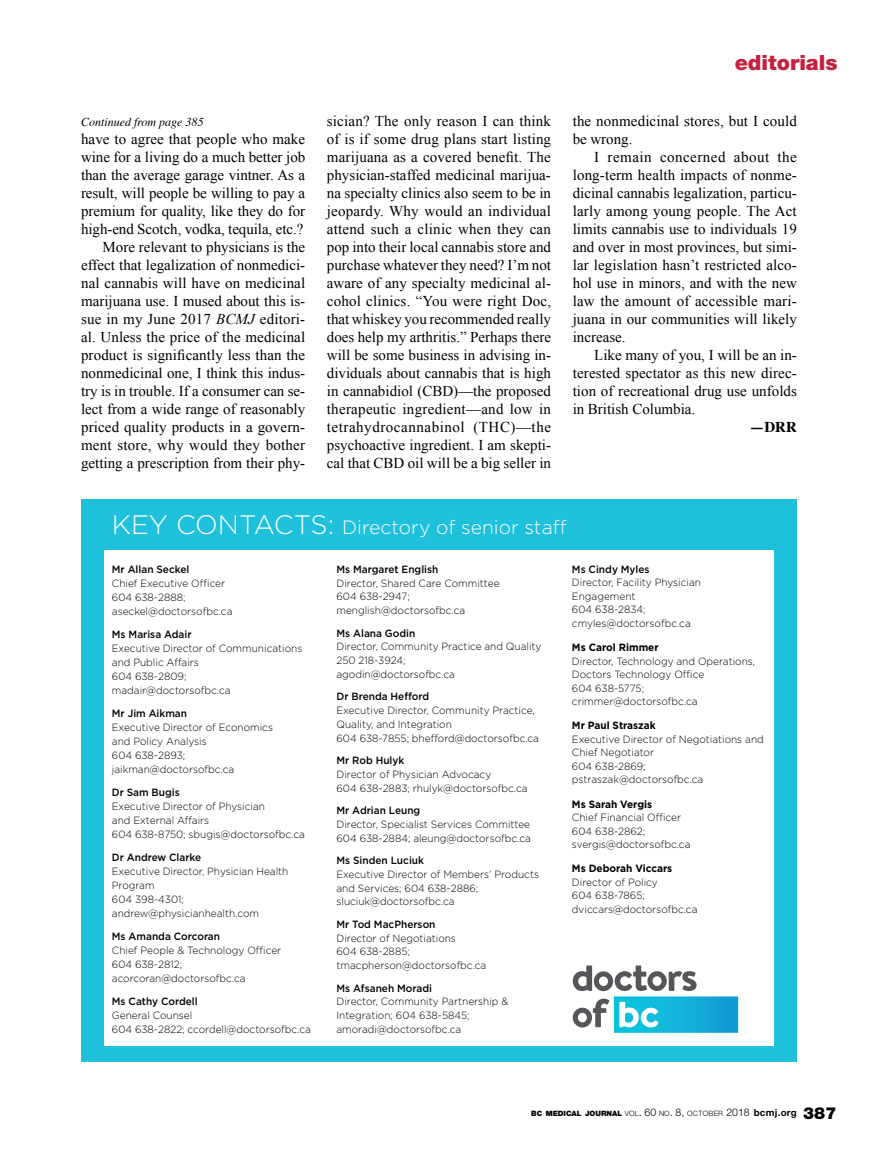
<style>
.page{position:relative;width:878px;height:1161px;background:#fff}
.page>*{position:absolute;margin:0;border:0;box-sizing:border-box;transform-origin:0 0}
.t1{font:900 21px "Helvetica Neue";color:#c6203e}
.t2{font:300 19.35px "Gotham";color:#fff}
.t3{font:15px/18px "Times New Roman";color:#000;text-align:justify}
.t4{font:700 15px "Times";color:#000}
.t5{font:italic 12px "Times";color:#000}
.t6{font:300 10.5px/14.1px "Gotham";color:#000;scale:.96 1}
.t7{font:500 10.5px "Gotham";color:#000;scale:.96 1}
.t8{font:700 10.5px "Gotham";color:#000;scale:.96 1}
.t9{font:900 7.35px "Helvetica Neue";color:#000}
.s1{font-style:italic}
.s2{font-size:26.7px}
.s3{font-weight:300}
.s4{font-weight:300;font-size:10.5px}
.s5{font-weight:700;font-size:9.75px}
.s6{font-size:16.5px}
</style>
<div class="page">
<div style="left:81px;top:500px;width:715px;height:562px;background:#1fc0db"></div>
<div style="left:104px;top:551px;width:670px;height:495px;background:#fff"></div>
<svg style="left:572px;top:966px;width:166px;height:67px"></svg>
<p class="t5" style="left:81px;top:111px;width:124px">Continued from page 385</p>
<p class="t3" style="left:81px;top:130px;width:226px;text-align:right">have to agree that people who make wine for a living do a much better job than the average garage vintner. As a result, will people be willing to pay a premium for quality, like they do for high-end Scotch, vodka, tequila, etc.?<br>More relevant to physicians is the effect that legalization of nonmedici&shy;nal cannabis will have on medicinal marijuana use. I mused about this is&shy;sue in my June 2017 <span class="s1">BCMJ</span> editori&shy;al. Unless the price of the medicinal product is significantly less than the nonmedicinal one, I think this indus&shy;try is in trouble. If a consumer can se&shy;lect from a wide range of reasonably priced quality products in a govern&shy;ment store, why would they bother getting a prescription from their phy-</p>
<h1 class="t1" style="left:734px;top:50px;width:104px">editorials</h1>
<p class="t3" style="left:327px;top:112px;width:226px">sician? The only reason I can think of is if some drug plans start listing marijuana as a covered benefit. The physician-staffed medicinal marijua&shy;na specialty clinics also seem to be in jeopardy. Why would an individual attend such a clinic when they can pop into their local cannabis store and purchase whatever they need? I’m not aware of any specialty medicinal al&shy;cohol clinics. “You were right Doc, that whiskey you recommended really does help my arthritis.” Perhaps there will be some business in advising in&shy;dividuals about cannabis that is high in cannabidiol (CBD)—the proposed therapeutic ingredient—and low in tetrahydrocannabinol (THC)—the psychoactive ingredient. I am skepti&shy;cal that CBD oil will be a big seller in</p>
<p class="t3" style="left:572px;top:112px;width:225px">the nonmedicinal stores, but I could be wrong.</p>
<p class="t3" style="left:572px;top:148px;width:226px;text-indent:22px">I remain concerned about the long-term health impacts of nonme&shy;dicinal cannabis legalization, particu&shy;larly among young people. The Act limits cannabis use to individuals 19 and over in most provinces, but simi&shy;lar legislation hasn’t restricted alco&shy;hol use in minors, and with the new law the amount of accessible mari&shy;juana in our communities will likely increase.</p>
<p class="t3" style="left:572px;top:346px;width:226px;text-indent:22px">Like many of you, I will be an in&shy;terested spectator as this new direc&shy;tion of recreational drug use unfolds in British Columbia.</p>
<p class="t4" style="left:749px;top:413px;width:49px">—DRR</p>
<p class="t2" style="left:112px;top:515px;width:456px"><span class="s2">KEY CONTACTS:</span> Directory of senior staff</p>
<p class="t7" style="left:112px;top:562px;width:82px">Mr Allan Seckel</p>
<p class="t6" style="left:112px;top:576px;width:127px">Chief Executive Officer<br>604 638-2888; aseckel@doctorsofbc.ca</p>
<p class="t7" style="left:112px;top:627px;width:84px">Ms Marisa Adair</p>
<p class="t6" style="left:112px;top:641px;width:200px">Executive Director of Communications and Public Affairs<br>604 638-2809; madair@doctorsofbc.ca</p>
<p class="t7" style="left:112px;top:706px;width:80px">Mr Jim Aikman</p>
<p class="t6" style="left:112px;top:720px;width:169px">Executive Director of Economics and Policy Analysis<br>604 638-2893; jaikman@doctorsofbc.ca</p>
<p class="t7" style="left:112px;top:785px;width:72px">Dr Sam Bugis</p>
<p class="t6" style="left:112px;top:799px;width:202px">Executive Director of Physician<br>and External Affairs<br>604 638-8750; sbugis@doctorsofbc.ca</p>
<p class="t7" style="left:112px;top:850px;width:95px">Dr Andrew Clarke</p>
<p class="t6" style="left:112px;top:864px;width:185px">Executive Director, Physician Health<br>Program<br>604 398-4301; andrew@physicianhealth.com</p>
<p class="t7" style="left:112px;top:929px;width:114px">Ms Amanda Corcoran</p>
<p class="t6" style="left:112px;top:943px;width:178px">Chief People &amp; Technology Officer<br>604 638-2812; acorcoran@doctorsofbc.ca</p>
<p class="t7" style="left:112px;top:994px;width:91px">Ms Cathy Cordell</p>
<p class="t6" style="left:112px;top:1008px;width:209px">General Counsel<br>604 638-2822; ccordell@doctorsofbc.ca</p>
<p class="t7" style="left:336px;top:562px;width:108px">Ms Margaret English</p>
<p class="t6" style="left:336px;top:576px;width:171px">Director, Shared Care Committee<br>604 638-2947; menglish@doctorsofbc.ca</p>
<p class="t7" style="left:336px;top:626px;width:84px">Ms Alana Godin</p>
<p class="t6" style="left:336px;top:639px;width:215px">Director, Community Practice and Quality<br>250 218-3924;<br>agodin@doctorsofbc.ca</p>
<p class="t7" style="left:336px;top:690px;width:98px">Dr Brenda Hefford</p>
<p class="t6" style="left:336px;top:703px;width:212px">Executive Director, Community Practice,<br>Quality, and Integration<br>604 638-7855; bhefford@doctorsofbc.ca</p>
<p class="t7" style="left:336px;top:754px;width:72px">Mr Rob Hulyk</p>
<p class="t6" style="left:336px;top:767px;width:200px">Director of Physician Advocacy<br>604 638-2883; rhulyk@doctorsofbc.ca</p>
<p class="t7" style="left:336px;top:803px;width:89px">Mr Adrian Leung</p>
<p class="t6" style="left:336px;top:817px;width:204px">Director, Specialist Services Committee<br>604 638-2884; aleung@doctorsofbc.ca</p>
<p class="t7" style="left:336px;top:853px;width:93px">Ms Sinden Luciuk</p>
<p class="t6" style="left:336px;top:867px;width:212px">Executive Director of Members’ Products and Services; 604 638-2886; sluciuk@doctorsofbc.ca</p>
<p class="t7" style="left:336px;top:917px;width:105px">Mr Tod MacPherson</p>
<p class="t6" style="left:336px;top:931px;width:158px">Director of Negotiations<br>604 638-2885; tmacpherson@doctorsofbc.ca</p>
<p class="t7" style="left:336px;top:981px;width:101px">Ms Afsaneh Moradi</p>
<p class="t6" style="left:336px;top:994px;width:181px">Director, Community Partnership &amp;<br>Integration; 604 638-5845; amoradi@doctorsofbc.ca</p>
<p class="t7" style="left:572px;top:562px;width:82px">Ms Cindy Myles</p>
<p class="t6" style="left:572px;top:576px;width:136px;line-height:13.5px">Director, Facility Physician<br>Engagement<br>604 638-2834; cmyles@doctorsofbc.ca</p>
<p class="t8" style="left:572px;top:640px;width:92px">Ms Carol Rimmer</p>
<p class="t6" style="left:572px;top:654px;width:192px;line-height:13.5px">Director, Technology and Operations,<br>Doctors Technology Office<br>604 638-5775; crimmer@doctorsofbc.ca</p>
<p class="t8" style="left:572px;top:719px;width:89px">Mr Paul Straszak</p>
<p class="t6" style="left:572px;top:732px;width:201px;line-height:13.5px">Executive Director of Negotiations and<br>Chief Negotiator<br>604 638-2869; pstraszak@doctorsofbc.ca</p>
<p class="t8" style="left:572px;top:797px;width:85px">Ms Sarah Vergis</p>
<p class="t6" style="left:572px;top:810px;width:125px;line-height:13.5px">Chief Financial Officer<br>604 638-2862; svergis@doctorsofbc.ca</p>
<p class="t8" style="left:572px;top:862px;width:106px">Ms Deborah Viccars</p>
<p class="t6" style="left:572px;top:875px;width:132px;line-height:13.5px">Director of Policy<br>604 638-7865; dviccars@doctorsofbc.ca</p>
<p class="t9" style="left:531px;top:1109px;width:306px">BC MEDICAL JOURNAL <span class="s3">VOL</span><span class="s4">. 60</span> <span class="s3">NO</span><span class="s4">. 8,</span> <span class="s3">OCTOBER</span> <span class="s4">2018</span> <span class="s5">bcmj.org</span> <span class="s6">387</span></p>
</div>
